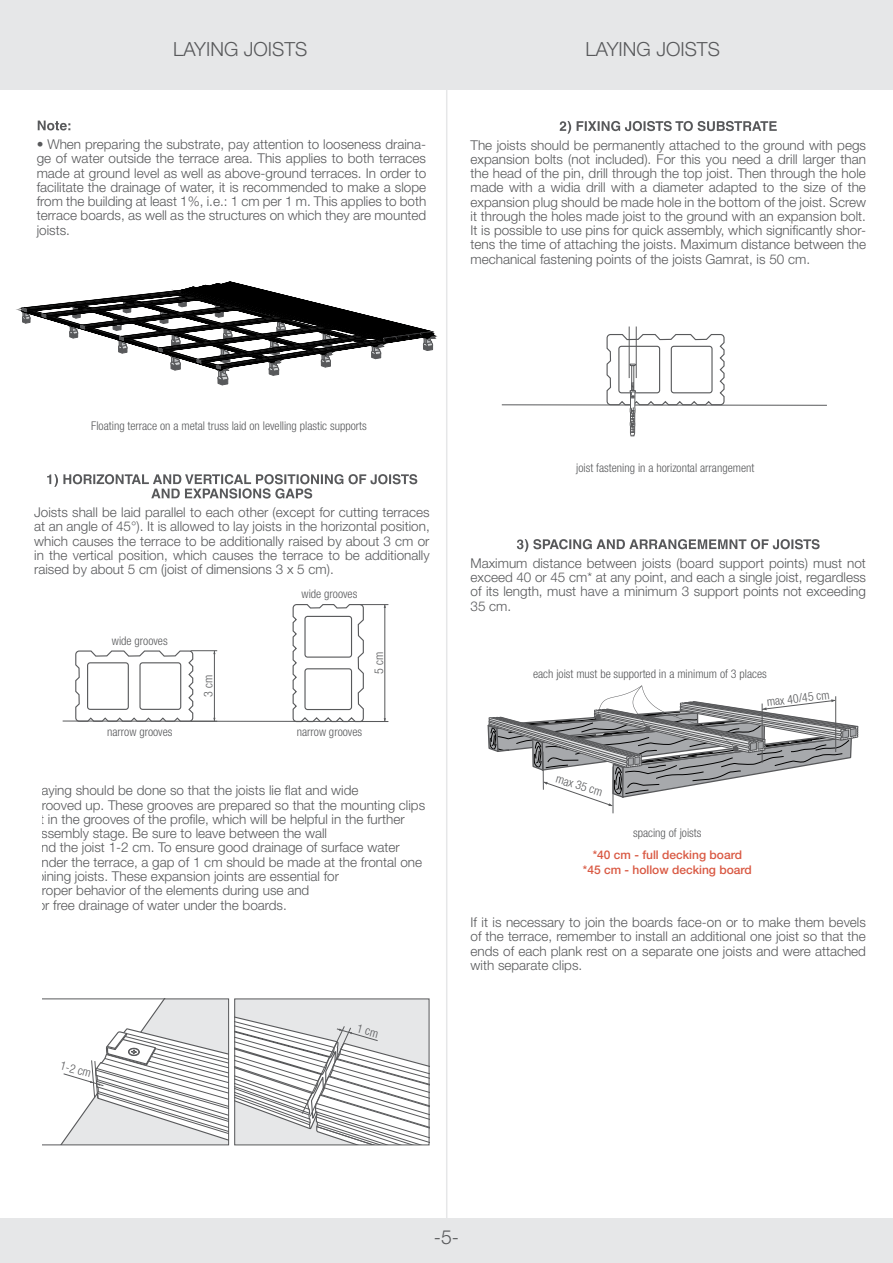
<style>
.page{position:relative;width:893px;height:1263px;background:#fff}
.page>*{position:absolute;margin:0;border:0;box-sizing:border-box;transform-origin:0 0}
.t1{font:300 19.5px "Helvetica Neue LT Pro";color:#58595b}
.t2{font:300 13.5px/14.2px "Helvetica Neue LT Pro";color:#58595b;text-align:justify}
.t3{font:300 condensed 12px "Helvetica Neue LT Pro";color:#58595b}
.t4{font:500 12px/15px "Helvetica Neue LT Pro";color:#d95943;text-align:center}
</style>
<div class="page">
<div style="left:0;top:0;width:893px;height:89px;background:#e6e7e8"></div>
<div style="left:0;top:1218px;width:893px;height:45px;background:#e6e7e8"></div>
<hr style="left:446px;top:77px;width:1px;height:1152px;background:#e6e7e8">
<svg style="left:560px;top:121px;width:217px;height:13px"></svg>
<svg style="left:47px;top:474px;width:370px;height:25px"></svg>
<svg style="left:62px;top:604px;width:326px;height:119px"></svg>
<div style="left:235px;top:999px;width:194px;height:146px;background:#e6e7e8"></div>
<svg style="left:61px;top:1000px;width:166px;height:143px"></svg>
<div style="left:34px;top:998px;width:195px;height:147px;border:1px solid #58595b"></div>
<hr style="left:613px;top:766px;width:1px;height:47px;background:#58595b">
<svg style="left:487px;top:685px;width:371px;height:121px"></svg>
<svg style="left:517px;top:539px;width:303px;height:13px"></svg>
<svg style="left:38px;top:121px;width:32px;height:9px"></svg>
<div style="left:14px;top:638px;width:27px;height:544px;background:#fff"></div>
<svg style="left:19px;top:282px;width:416px;height:104px"></svg>
<hr style="left:636px;top:326px;width:1px;height:52px;background:#58595b">
<hr style="left:629px;top:326px;width:1px;height:52px;background:#58595b">
<svg style="left:501px;top:333px;width:326px;height:103px"></svg>
<svg style="left:235px;top:1009px;width:194px;height:136px"></svg>
<h1 class="t1" style="left:173px;top:38px;width:136px">LAYING JOISTS</h1>
<h1 class="t1" style="left:586px;top:38px;width:136px">LAYING JOISTS</h1>
<p class="t2" style="left:37px;top:137px;width:391px">• When preparing the substrate, pay attention to looseness draina&shy;ge of water outside the terrace area. This applies to both terraces made at ground level as well as above-ground terraces. In order to facilitate the drainage of water, it is recommended to make a slope from the building at least 1%, i.e.: 1 cm per 1 m. This applies to both terrace boards, as well as the structures on which they are mounted joists.</p>
<p class="t2" style="left:470px;top:137px;width:397px">The joists should be permanently attached to the ground with pegs expansion bolts (not included). For this you need a drill larger than the head of the pin, drill through the top joist. Then through the hole made with a widia drill with a diameter adapted to the size of the expansion plug should be made hole in the bottom of the joist. Screw it through the holes made joist to the ground with an expansion bolt.<br>It is possible to use pins for quick assembly, which significantly shor&shy;tens the time of attaching the joists. Maximum distance between the mechanical fastening points of the joists Gamrat, is 50 cm.</p>
<p class="t3" style="left:91px;top:418px;width:277px">Floating terrace on a metal truss laid on levelling plastic supports</p>
<p class="t2" style="left:34px;top:505px;width:397px">Joists shall be laid parallel to each other (except for cutting terraces at an angle of 45°). It is allowed to lay joists in the horizontal position, which causes the terrace to be additionally raised by about 3 cm or in the vertical position, which causes the terrace to be additionally raised by about 5 cm (joist of dimensions 3 x 5 cm).</p>
<p class="t3" style="left:112px;top:634px;width:57px">wide grooves</p>
<p class="t3" style="left:107px;top:725px;width:67px">narrow grooves</p>
<p class="t3" style="left:201px;top:697px;width:23px;rotate:-90deg">3 cm</p>
<p class="t3" style="left:302px;top:586px;width:57px">wide grooves</p>
<p class="t3" style="left:372px;top:674px;width:23px;rotate:-90deg">5 cm</p>
<p class="t3" style="left:297px;top:725px;width:67px">narrow grooves</p>
<p class="t2" style="left:34px;top:783px;width:392px;text-align:left">Laying should be done so that the joists lie flat and wide<br>grooved up. These grooves are prepared so that the mounting clips fit in the grooves of the profile, which will be helpful in the further assembly stage. Be sure to leave between the wall<br>and the joist 1-2 cm. To ensure good drainage of surface water under the terrace, a gap of 1 cm should be made at the frontal one joining joists. These expansion joints are essential for<br>proper behavior of the elements during use and<br>for free drainage of water under the boards.</p>
<p class="t3" style="left:62px;top:1059px;width:33px;rotate:15deg">1-2 cm</p>
<p class="t3" style="left:576px;top:461px;width:180px">joist fastening in a horizontal arrangement</p>
<p class="t2" style="left:471px;top:556px;width:397px">Maximum distance between joists (board support points) must not exceed 40 or 45 cm* at any point, and each a single joist, regardless of its length, must have a minimum 3 support points not exceeding 35 cm.</p>
<p class="t3" style="left:533px;top:667px;width:235px">each joist must be supported in a minimum of 3 places</p>
<p class="t3" style="left:766px;top:695px;width:65px;rotate:-7deg">max 40/45 cm</p>
<p class="t3" style="left:558px;top:771px;width:50px;rotate:17deg">max 35 cm</p>
<p class="t3" style="left:633px;top:826px;width:70px">spacing of joists</p>
<p class="t4" style="left:583px;top:847px;width:170px">*40 cm - full decking board *45 cm - hollow decking board</p>
<p class="t2" style="left:470px;top:915px;width:397px">If it is necessary to join the boards face-on or to make them bevels of the terrace, remember to install an additional one joist so that the ends of each plank rest on a separate one joists and were attached with separate clips.</p>
<h1 class="t1" style="left:434px;top:1225px;width:27px">-5-</h1>
</div>
